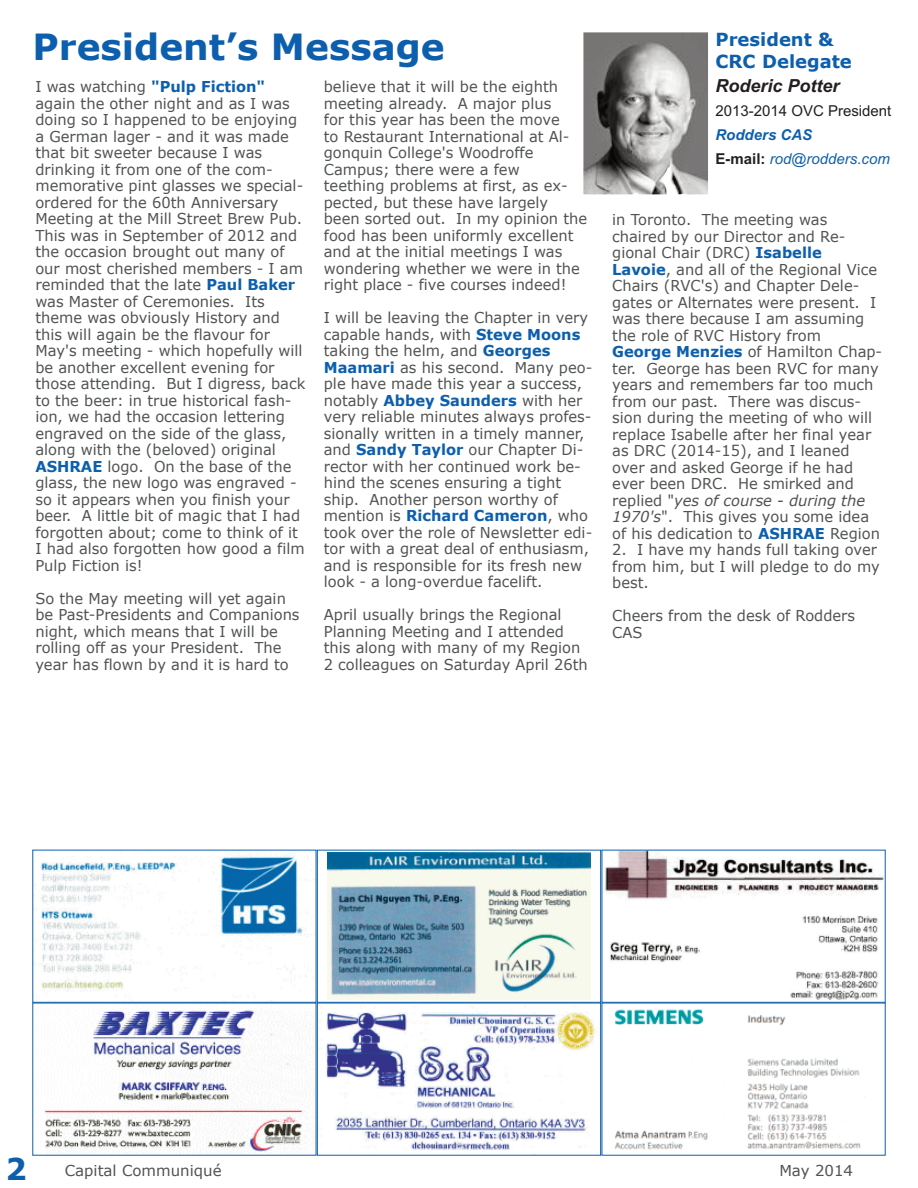
<style>
.page{position:relative;width:918px;height:1188px;background:#fff}
.page>*{position:absolute;margin:0;border:0;box-sizing:border-box;transform-origin:0 0}
.t1{font:700 36px "Verdana";color:#0d5fad}
.t2{font:700 30px "Verdana";color:#0d5fad}
.t3{font:700 18px/21.6px "Verdana";color:#0d5fad}
.t4{font:italic 700 18px "Arial";color:#231f20}
.t5{font:15px/16.5px "Verdana";color:#505450}
.t6{font:italic 15px/24px "Arial";color:#0d5fad}
.t7{font:15px "Arial";color:#231f20}
.s1{font-weight:700;color:#0d5fad}
.s2{font-weight:700}
.s3{font-weight:700;font-style:normal;color:#231f20}
.s4{font-style:italic}
</style>
<div class="page">
<img style="left:34px;top:852px;width:278px;height:144px">
<div style="left:32px;top:850px;width:284px;height:153px;border:1px solid #0d5fad"></div>
<img style="left:604px;top:852px;width:280px;height:148px">
<div style="left:602px;top:850px;width:284px;height:153px;border:1px solid #0d5fad"></div>
<img style="left:327px;top:853px;width:264px;height:147px">
<div style="left:317px;top:850px;width:284px;height:153px;border:1px solid #0d5fad"></div>
<img style="left:583px;top:32px;width:125px;height:162px">
<img style="left:319px;top:1005px;width:276px;height:146px">
<div style="left:317px;top:1003px;width:284px;height:153px;border:1px solid #0d5fad"></div>
<svg style="left:614px;top:1009px;width:251px;height:141px"></svg>
<svg style="left:44px;top:1009px;width:270px;height:145px"></svg>
<h1 class="t1" style="left:32px;top:24px;width:414px">President’s Message</h1>
<p class="t5" style="left:35px;top:78px;width:272px">I was watching <span class="s1">"Pulp Fiction" </span>again the other night and as I was doing so I happened to be enjoying a German lager - and it was made that bit sweeter because I was drinking it from one of the com&shy;memorative pint glasses we special&shy;ordered for the 60th Anniversary<br>Meeting at the Mill Street Brew Pub.<br>This was in September of 2012 and the occasion brought out many of our most cherished members - I am reminded that the late <span class="s1">Paul Baker </span>was Master of Ceremonies. Its theme was obviously History and this will again be the flavour for<br>May's meeting - which hopefully will be another excellent evening for those attending. But I digress, back to the beer: in true historical fash&shy;ion, we had the occasion lettering engraved on the side of the glass, along with the (beloved) original<br><span class="s1">ASHRAE</span> logo. On the base of the glass, the new logo was engraved - so it appears when you finish your beer. A little bit of magic that I had forgotten about; come to think of it<br>I had also forgotten how good a film<br>Pulp Fiction is!</p>
<p class="t5" style="left:35px;top:590px;width:266px">So the May meeting will yet again be Past-Presidents and Companions night, which means that I will be rolling off as your President. The year has flown by and it is hard to</p>
<p class="t5" style="left:324px;top:78px;width:265px">believe that it will be the eighth meeting already. A major plus<br>for this year has been the move<br>to Restaurant International at Al&shy;gonquin College's Woodroffe<br>Campus; there were a few<br>teething problems at first, as ex&shy;pected, but these have largely been sorted out. In my opinion the food has been uniformly excellent and at the initial meetings I was wondering whether we were in the right place - five courses indeed!</p>
<p class="t5" style="left:324px;top:309px;width:270px">I will be leaving the Chapter in very capable hands, with <span class="s1">Steve Moons </span>taking the helm, and <span class="s1">Georges Maamari</span> as his second. Many peo&shy;ple have made this year a success, notably <span class="s1">Abbey Saunders</span> with her very reliable minutes always profes&shy;sionally written in a timely manner, and <span class="s1">Sandy Taylor</span> our Chapter Di&shy;rector with her continued work be&shy;hind the scenes ensuring a tight ship. Another person worthy of mention is <span class="s1">Richard Cameron</span>, who took over the role of Newsletter edi&shy;tor with a great deal of enthusiasm, and is responsible for its fresh new look - a long-overdue facelift.</p>
<p class="t5" style="left:324px;top:606px;width:266px">April usually brings the Regional Planning Meeting and I attended this along with many of my Region 2 colleagues on Saturday April 26th</p>
<p class="t3" style="left:716px;top:28px;width:138px">President &amp;<br>CRC Delegate</p>
<p class="t4" style="left:716px;top:75px;width:126px">Roderic Potter</p>
<p class="t7" style="left:716px;top:102px;width:177px">2013-2014 OVC President</p>
<p class="t6" style="left:716px;top:123px;width:176px"><span class="s2">Rodders CAS<br></span><span class="s3">E-mail:</span> rod@rodders.com</p>
<p class="t5" style="left:612px;top:211px;width:272px">in Toronto. The meeting was chaired by our Director and Re&shy;gional Chair (DRC) <span class="s1">Isabelle<br>Lavoie</span>, and all of the Regional Vice<br>Chairs (RVC's) and Chapter Dele&shy;gates or Alternates were present. I was there because I am assuming the role of RVC History from<br><span class="s1">George Menzies</span> of Hamilton Chap&shy;ter. George has been RVC for many years and remembers far too much from our past. There was discus&shy;sion during the meeting of who will replace Isabelle after her final year as DRC (2014-15), and I leaned over and asked George if he had ever been DRC. He smirked and replied "<span class="s4">yes of course - during the<br>1970's</span>". This gives you some idea of his dedication to <span class="s1">ASHRAE</span> Region</p>
<p class="t5" style="left:612px;top:541px;width:269px">2. I have my hands full taking over from him, but I will pledge to do my best.</p>
<p class="t5" style="left:612px;top:607px;width:244px">Cheers from the desk of Rodders<br>CAS</p>
<h2 class="t2" style="left:6px;top:1150px;width:23px">2</h2>
<p class="t5" style="left:65px;top:1162px;width:158px">Capital Communiqué</p>
<p class="t5" style="left:779px;top:1162px;width:75px">May 2014</p>
</div>
